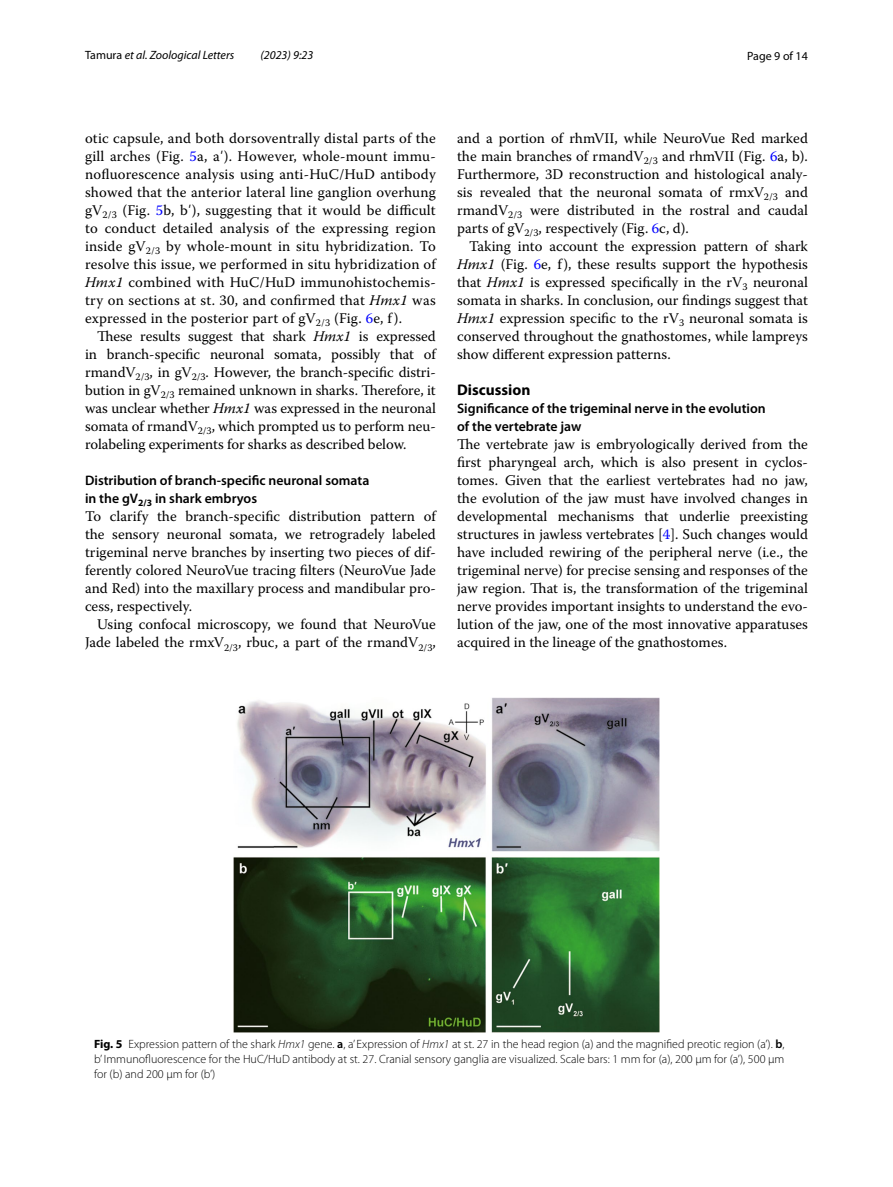
<style>
.page{position:relative;width:893px;height:1187px;background:#fff}
.page>*{position:absolute;margin:0;border:0;box-sizing:border-box;transform-origin:0 0}
.t1{font:700 15.45px "Myriad Pro";color:#000}
.t2{font:14.7px/18px "Warnock Pro";color:#000;text-align:justify}
.t3{font:600 13.8px/18px "Myriad Pro";color:#000}
.t4{font:300 12px/15px "Myriad Pro";color:#000;text-align:justify}
.t5{font:italic 12px "Myriad Pro";color:#000}
.t6{font:12px "Myriad Pro";color:#000}
.s1{font-style:normal}
.s2{color:#00f}
.s3{font-family:"Segoe UI"}
.s4{font-style:italic}
.s5{font-weight:700}
.s6{font-weight:600}
</style>
<div class="page">
<img style="left:234px;top:697px;width:425px;height:335px">
<p class="t5" style="left:85px;top:48px;width:151px"><span class="s1">Tamura</span> et al. Zoological Letters</p>
<p class="t5" style="left:260px;top:48px;width:54px">(2023) 9:23</p>
<p class="t6" style="left:747px;top:48px;width:62px">Page 9 of 14</p>
<p class="t2" style="left:85px;top:128px;width:352px">otic capsule, and both dorsoventrally distal parts of the gill arches (Fig. <span class="s2">5</span>a, a<span class="s3">′</span>). However, whole-mount immu&shy;nofluorescence analysis using anti-HuC/HuD antibody showed that the anterior lateral line ganglion overhung gV<sub>2/3</sub> (Fig. <span class="s2">5</span>b, b<span class="s3">′</span>), suggesting that it would be difficult to conduct detailed analysis of the expressing region inside gV<sub>2/3</sub> by whole-mount in situ hybridization. To resolve this issue, we performed in situ hybridization of <span class="s4">Hmx1</span> combined with HuC/HuD immunohistochemis&shy;try on sections at st. 30, and confirmed that <span class="s4">Hmx1</span> was expressed in the posterior part of gV<sub>2/3</sub> (Fig. <span class="s2">6</span>e, f).</p>
<p class="t2" style="left:85px;top:326px;width:352px;text-indent:12px">These results suggest that shark <span class="s4">Hmx1</span> is expressed in branch-specific neuronal somata, possibly that of rmandV<sub>2/3</sub>, in gV<sub>2/3</sub>. However, the branch-specific distri&shy;bution in gV<sub>2/3</sub> remained unknown in sharks. Therefore, it was unclear whether <span class="s4">Hmx1</span> was expressed in the neuronal somata of rmandV<sub>2/3</sub>, which prompted us to perform neu&shy;rolabeling experiments for sharks as described below.</p>
<p class="t3" style="left:85px;top:471px;width:286px">Distribution of branch‑specific neuronal somata in the gV<sub>2/3</sub> in shark embryos</p>
<p class="t2" style="left:85px;top:506px;width:352px">To clarify the branch-specific distribution pattern of the sensory neuronal somata, we retrogradely labeled trigeminal nerve branches by inserting two pieces of dif&shy;ferently colored NeuroVue tracing filters (NeuroVue Jade and Red) into the maxillary process and mandibular pro&shy;cess, respectively.</p>
<p class="t2" style="left:85px;top:614px;width:352px;text-align:right">Using confocal microscopy, we found that NeuroVue<br>Jade labeled the rmxV<sub>2/3</sub>, rbuc, a part of the rmandV<sub>2/3</sub>,</p>
<p class="t2" style="left:457px;top:128px;width:352px">and a portion of rhmVII, while NeuroVue Red marked the main branches of rmandV<sub>2/3</sub> and rhmVII (Fig. <span class="s2">6</span>a, b).<br>Furthermore, 3D reconstruction and histological analy&shy;sis revealed that the neuronal somata of rmxV<sub>2/3</sub> and rmandV<sub>2/3</sub> were distributed in the rostral and caudal parts of gV<sub>2/3</sub>, respectively (Fig. <span class="s2">6</span>c, d).</p>
<p class="t2" style="left:457px;top:236px;width:352px;text-indent:12px">Taking into account the expression pattern of shark <span class="s4">Hmx1</span> (Fig. <span class="s2">6</span>e, f), these results support the hypothesis that <span class="s4">Hmx1</span> is expressed specifically in the rV<sub>3</sub> neuronal somata in sharks. In conclusion, our findings suggest that <span class="s4">Hmx1</span> expression specific to the rV<sub>3</sub> neuronal somata is conserved throughout the gnathostomes, while lampreys show different expression patterns.</p>
<p class="t1" style="left:457px;top:379px;width:75px">Discussion</p>
<p class="t3" style="left:457px;top:399px;width:310px">Significance of the trigeminal nerve in the evolution of the vertebrate jaw</p>
<p class="t2" style="left:457px;top:434px;width:352px">The vertebrate jaw is embryologically derived from the first pharyngeal arch, which is also present in cyclos&shy;tomes. Given that the earliest vertebrates had no jaw, the evolution of the jaw must have involved changes in developmental mechanisms that underlie preexisting structures in jawless vertebrates [<span class="s2">4</span>]. Such changes would have included rewiring of the peripheral nerve (i.e., the trigeminal nerve) for precise sensing and responses of the jaw region. That is, the transformation of the trigeminal nerve provides important insights to understand the evo&shy;lution of the jaw, one of the most innovative apparatuses acquired in the lineage of the gnathostomes.</p>
<p class="t4" style="left:94px;top:1036px;width:692px"><span class="s5">Fig. 5</span> Expression pattern of the shark <span class="s4">Hmx1</span> gene. <span class="s6">a</span>, a’ Expression of <span class="s4">Hmx1</span> at st. 27 in the head region (a) and the magnified preotic region (a’). <span class="s6">b</span>, b’ Immunofluorescence for the HuC/HuD antibody at st. 27. Cranial sensory ganglia are visualized. Scale bars: 1 mm for (a), 200 µm for (a’), 500 µm for (b) and 200 µm for (b’)</p>
</div>
